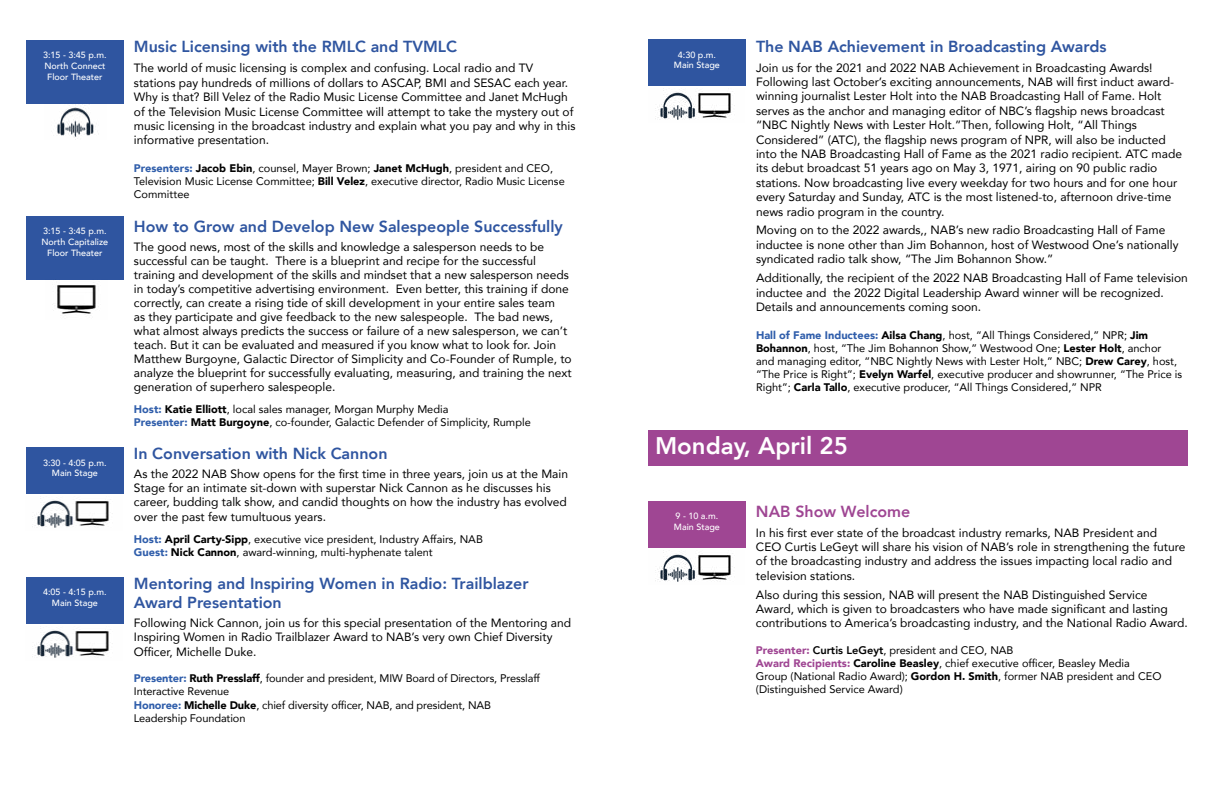
<style>
.page{position:relative;width:1224px;height:792px;background:#fff}
.page>*{position:absolute;margin:0;border:0;box-sizing:border-box;transform-origin:0 0}
.t1{font:800 24px "Avenir";color:#fff}
.t2{font:800 16px/19.2px "Avenir";color:#2f55a0}
.t3{font:800 16px "Avenir";color:#9f4693}
.t4{font:12px/14.4px "Avenir";color:#000}
.t5{font:11px/13.2px "Avenir";color:#000}
.t6{font:500 9px/10.8px "Avenir";color:#fff;text-align:center}
.s1{font-weight:900;color:#305eab}
.s2{font-weight:900}
.s3{font-weight:900;color:#9f4693}
.s4{font-weight:800}
</style>
<div class="page">
<div style="left:26px;top:40px;width:98px;height:64px;background:#2f55a0"></div>
<img style="left:57px;top:104px;width:37px;height:33px">
<div style="left:26px;top:216px;width:98px;height:63px;background:#2f55a0"></div>
<img style="left:52px;top:285px;width:44px;height:29px">
<img style="left:32px;top:498px;width:81px;height:30px">
<div style="left:26px;top:448px;width:98px;height:46px;background:#2f55a0"></div>
<img style="left:32px;top:628px;width:81px;height:30px">
<div style="left:26px;top:577px;width:98px;height:46px;background:#2f55a0"></div>
<div style="left:648px;top:40px;width:98px;height:46px;background:#2f55a0"></div>
<img style="left:655px;top:88px;width:80px;height:32px">
<img style="left:655px;top:550px;width:80px;height:32px">
<div style="left:648px;top:501px;width:98px;height:46px;background:#9f4693"></div>
<div style="left:648px;top:430px;width:540px;height:36px;background:#9f4693"></div>
<p class="t6" style="left:43px;top:49px;width:65px">3:15 - 3:45 p.m.<br>North Connect<br>Floor Theater</p>
<p class="t6" style="left:41px;top:225px;width:68px">3:15 - 3:45 p.m.<br>North Capitalize<br>Floor Theater</p>
<p class="t6" style="left:43px;top:456px;width:65px">3:30 - 4:05 p.m.<br>Main Stage</p>
<p class="t6" style="left:43px;top:586px;width:65px">4:05 - 4:15 p.m.<br>Main Stage</p>
<h2 class="t2" style="left:134px;top:37px;width:325px">Music Licensing with the RMLC and TVMLC</h2>
<p class="t4" style="left:134px;top:61px;width:443px">The world of music licensing is complex and confusing. Local radio and TV stations pay hundreds of millions of dollars to ASCAP, BMI and SESAC each year.<br>Why is that? Bill Velez of the Radio Music License Committee and Janet McHugh of the Television Music License Committee will attempt to take the mystery out of music licensing in the broadcast industry and explain what you pay and why in this informative presentation.</p>
<p class="t5" style="left:134px;top:161px;width:432px"><span class="s1">Presenters:</span> <span class="s2">Jacob Ebin</span>, counsel, Mayer Brown; <span class="s2">Janet McHugh</span>, president and CEO,<br>Television Music License Committee; <span class="s2">Bill Velez</span>, executive director, Radio Music License<br>Committee</p>
<h2 class="t2" style="left:134px;top:217px;width:430px">How to Grow and Develop New Salespeople Successfully</h2>
<p class="t4" style="left:134px;top:239px;width:439px;line-height:14px">The good news, most of the skills and knowledge a salesperson needs to be successful can be taught. There is a blueprint and recipe for the successful training and development of the skills and mindset that a new salesperson needs in today’s competitive advertising environment. Even better, this training if done correctly, can create a rising tide of skill development in your entire sales team<br>as they participate and give feedback to the new salespeople. The bad news, what almost always predicts the success or failure of a new salesperson, we can’t teach. But it can be evaluated and measured if you know what to look for. Join Matthew Burgoyne, Galactic Director of Simplicity and Co-Founder of Rumple, to analyze the blueprint for successfully evaluating, measuring, and training the next generation of superhero salespeople.</p>
<p class="t5" style="left:134px;top:402px;width:398px"><span class="s1">Host:</span> <span class="s2">Katie Elliott</span>, local sales manager, Morgan Murphy Media<br><span class="s1">Presenter:</span> <span class="s2">Matt Burgoyne</span>, co-founder, Galactic Defender of Simplicity, Rumple</p>
<h2 class="t2" style="left:134px;top:444px;width:255px">In Conversation with Nick Cannon</h2>
<p class="t4" style="left:134px;top:466px;width:436px">As the 2022 NAB Show opens for the first time in three years, join us at the Main Stage for an intimate sit-down with superstar Nick Cannon as he discusses his career, budding talk show, and candid thoughts on how the industry has evolved over the past few tumultuous years.</p>
<p class="t5" style="left:134px;top:532px;width:351px"><span class="s1">Host:</span> <span class="s2">April Carty-Sipp</span>, executive vice president, Industry Affairs, NAB<br><span class="s1">Guest:</span> <span class="s2">Nick Cannon</span>, award-winning, multi-hyphenate talent</p>
<h2 class="t2" style="left:134px;top:573px;width:396px">Mentoring and Inspiring Women in Radio: Trailblazer<br>Award Presentation</h2>
<p class="t4" style="left:134px;top:616px;width:439px">Following Nick Cannon, join us for this special presentation of the Mentoring and<br>Inspiring Women in Radio Trailblazer Award to NAB’s very own Chief Diversity<br>Officer, Michelle Duke.</p>
<p class="t5" style="left:134px;top:671px;width:408px"><span class="s1">Presenter:</span> <span class="s2">Ruth Presslaff</span>, founder and president, MIW Board of Directors, Presslaff Interactive Revenue<br><span class="s1">Honoree:</span> <span class="s2">Michelle Duke</span>, chief diversity officer, NAB, and president, NAB Leadership Foundation</p>
<p class="t6" style="left:674px;top:49px;width:47px">4:30 p.m.<br>Main Stage</p>
<h2 class="t2" style="left:756px;top:37px;width:352px">The NAB Achievement in Broadcasting Awards</h2>
<p class="t4" style="left:756px;top:60px;width:428px">Join us for the 2021 and 2022 NAB Achievement in Broadcasting Awards!<br>Following last October’s exciting announcements, NAB will first induct award&shy;winning journalist Lester Holt into the NAB Broadcasting Hall of Fame. Holt serves as the anchor and managing editor of NBC’s flagship news broadcast “NBC Nightly News with Lester Holt.”Then, following Holt, “All Things Considered” (ATC), the flagship news program of NPR, will also be inducted into the NAB Broadcasting Hall of Fame as the 2021 radio recipient. ATC made its debut broadcast 51 years ago on May 3, 1971, airing on 90 public radio stations. Now broadcasting live every weekday for two hours and for one hour every Saturday and Sunday, ATC is the most listened-to, afternoon drive-time news radio program in the country.</p>
<p class="t4" style="left:756px;top:223px;width:424px">Moving on to the 2022 awards,, NAB’s new radio Broadcasting Hall of Fame inductee is none other than Jim Bohannon, host of Westwood One’s nationally syndicated radio talk show, “The Jim Bohannon Show.”</p>
<p class="t4" style="left:756px;top:270px;width:433px">Additionally, the recipient of the 2022 NAB Broadcasting Hall of Fame television inductee and the 2022 Digital Leadership Award winner will be recognized.<br>Details and announcements coming soon.</p>
<p class="t5" style="left:756px;top:328px;width:428px"><span class="s1">Hall of Fame Inductees:</span> <span class="s2">Ailsa Chang</span>, host, “All Things Considered,” NPR; <span class="s2">Jim Bohannon</span>, host, “The Jim Bohannon Show,” Westwood One; <span class="s2">Lester Holt</span>, anchor and managing editor, “NBC Nightly News with Lester Holt,” NBC; <span class="s2">Drew Carey</span>, host, “The Price is Right”; <span class="s2">Evelyn Warfel</span>, executive producer and showrunner, “The Price is Right”; <span class="s2">Carla Tallo</span>, executive producer, “All Things Considered,” NPR</p>
<h1 class="t1" style="left:655px;top:427px;width:194px">Monday, April 25</h1>
<p class="t6" style="left:674px;top:510px;width:47px;text-align:left">9 - 10 a.m.<br>Main Stage</p>
<h2 class="t3" style="left:756px;top:499px;width:156px">NAB Show Welcome</h2>
<p class="t4" style="left:756px;top:525px;width:431px">In his first ever state of the broadcast industry remarks, NAB President and CEO Curtis LeGeyt will share his vision of NAB’s role in strengthening the future of the broadcasting industry and address the issues impacting local radio and television stations.</p>
<p class="t4" style="left:756px;top:587px;width:433px">Also during this session, NAB will present the NAB Distinguished Service<br>Award, which is given to broadcasters who have made significant and lasting contributions to America’s broadcasting industry, and the National Radio Award.</p>
<p class="t5" style="left:756px;top:643px;width:407px"><span class="s3">Presenter:</span> <span class="s4">Curtis LeGeyt</span>, president and CEO, NAB<br><span class="s3">Award Recipients:</span> <span class="s2">Caroline Beasley</span>, chief executive officer, Beasley Media Group (National Radio Award); <span class="s2">Gordon H. Smith</span>, former NAB president and CEO (Distinguished Service Award)</p>
</div>
